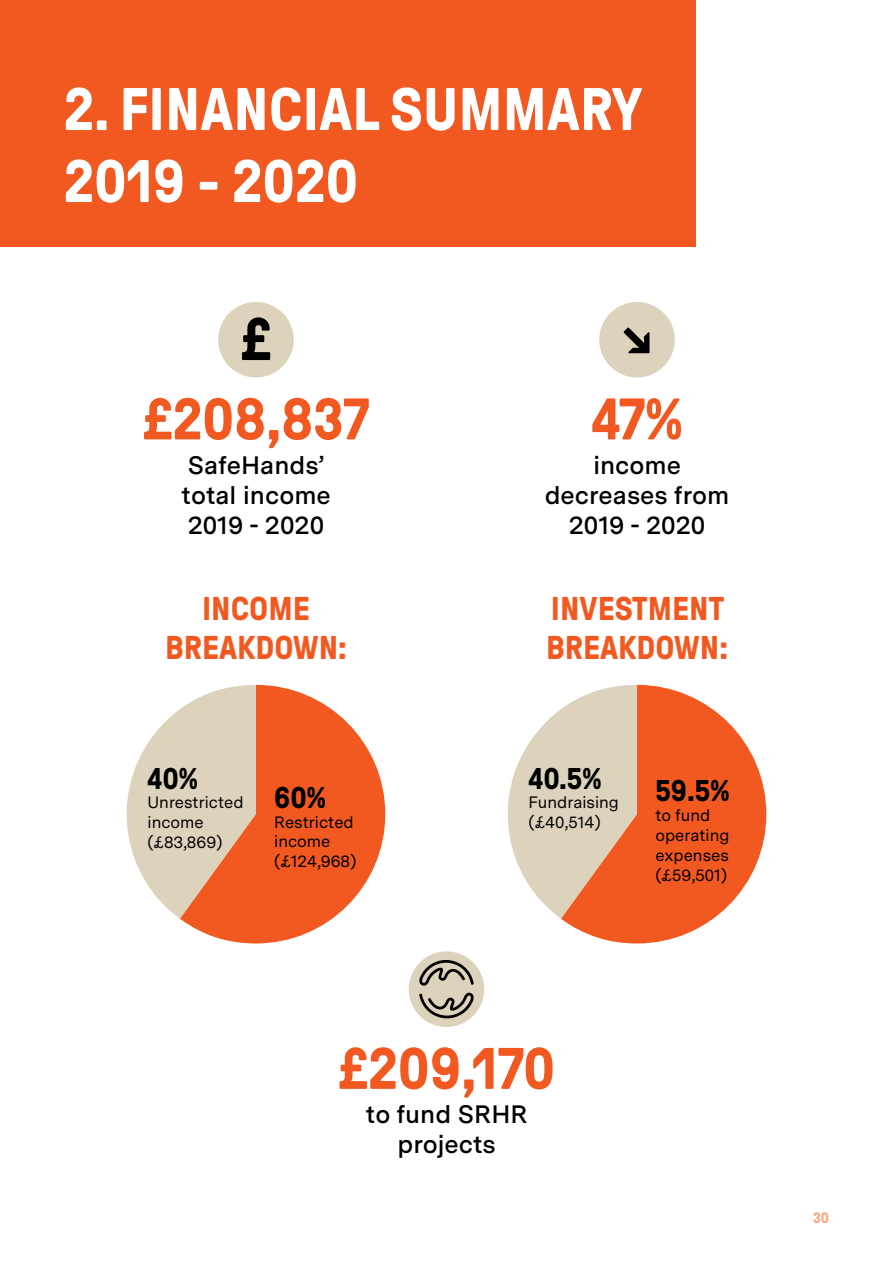
<style>
.page{position:relative;width:893px;height:1263px;background:#fff}
.page>*{position:absolute;margin:0;border:0;box-sizing:border-box;transform-origin:0 0}
.t1{font:700 60px/72px "GT Pressura Pro";color:#fff}
.t2{font:700 60px "GT Pressura Pro";color:#000}
.t3{font:700 58.5px "GT Pressura Pro";color:#f15921}
.t4{font:700 33px/39.6px "GT Pressura Pro";color:#f15921;text-align:center}
.t5{font:700 30px "GT Pressura Pro";color:#000}
.t6{font:600 25.2px/30.3px "Messina Sans";color:#000}
.t7{font:16.5px/19.8px "Messina Sans";color:#000}
.t8{font:700 15px "GT Pressura Pro";color:#f8a87e}
</style>
<div class="page">
<div style="left:0;top:0;width:695px;height:247px;background:#f15921"></div>
<div style="left:218px;top:302px;width:76px;height:75px;background:#ddd3bc;border-radius:50%"></div>
<div style="left:599px;top:302px;width:76px;height:75px;background:#ddd3bc;border-radius:50%"></div>
<svg style="left:126px;top:709px;width:54px;height:210px"></svg>
<svg style="left:180px;top:685px;width:205px;height:258px;fill:#f15921"></svg>
<svg style="left:507px;top:709px;width:54px;height:210px"></svg>
<svg style="left:561px;top:685px;width:205px;height:258px;background:#ee9169"></svg>
<div style="left:409px;top:951px;width:75px;height:76px;background:#ddd3bc;border-radius:50%"></div>
<svg style="left:419px;top:992px;width:55px;height:26px"></svg>
<svg style="left:419px;top:960px;width:55px;height:26px"></svg>
<p class="t1" style="left:64px;top:74px;width:580px">2. FINANCIAL SUMMARY<br>2019 - 2020</p>
<p class="t2" style="left:240px;top:307px;width:33px">£</p>
<p class="t3" style="left:142px;top:388px;width:229px">£208,837</p>
<p class="t3" style="left:591px;top:388px;width:93px">47%</p>
<p class="t6" style="left:182px;top:449px;width:151px">SafeHands’ total income<br>2019 - 2020</p>
<p class="t6" style="left:545px;top:449px;width:186px;text-align:center">income decreases from<br>2019 - 2020</p>
<p class="t2" style="left:621px;top:303px;width:33px">↘</p>
<p class="t4" style="left:165px;top:589px;width:183px">INCOME<br>BREAKDOWN:</p>
<p class="t5" style="left:148px;top:762px;width:52px">40%</p>
<p class="t7" style="left:148px;top:792px;width:97px">Unrestricted income</p>
<p class="t7" style="left:148px;top:832px;width:77px">(£83,869)</p>
<p class="t5" style="left:274px;top:781px;width:53px">60%</p>
<p class="t7" style="left:274px;top:811px;width:81px">Restricted income</p>
<p class="t7" style="left:274px;top:851px;width:84px">(£124,968)</p>
<p class="t4" style="left:546px;top:589px;width:183px;text-align:left">INVESTMENT<br>BREAKDOWN:</p>
<p class="t5" style="left:529px;top:762px;width:74px">40.5%</p>
<p class="t7" style="left:529px;top:792px;width:92px">Fundraising</p>
<p class="t7" style="left:529px;top:812px;width:74px">(£40,514)</p>
<p class="t5" style="left:655px;top:775px;width:76px">59.5%</p>
<p class="t7" style="left:655px;top:805px;width:76px">to fund operating</p>
<p class="t7" style="left:655px;top:844px;width:75px">expenses (£59,501)</p>
<p class="t3" style="left:338px;top:1037px;width:219px">£209,170</p>
<p class="t6" style="left:366px;top:1099px;width:163px">to fund SRHR</p>
<p class="t6" style="left:398px;top:1129px;width:100px">projects</p>
<p class="t8" style="left:813px;top:1210px;width:18px">30</p>
</div>
